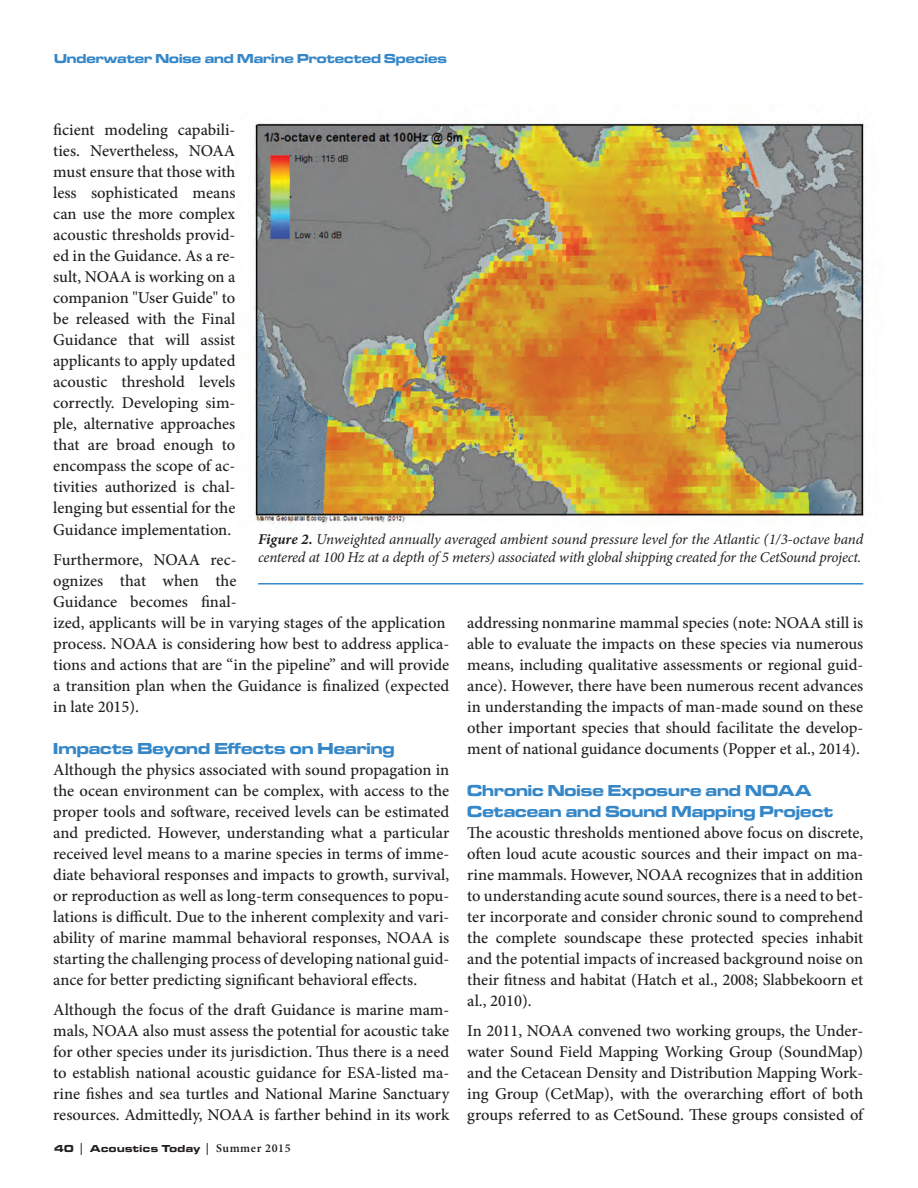
<style>
.page{position:relative;width:918px;height:1188px;background:#fff}
.page>*{position:absolute;margin:0;border:0;box-sizing:border-box;transform-origin:0 0}
.body_copy{font:500 16.5px/21px "Minion Pro";color:#231f20;text-align:justify}
.subhead2{font:700 16.5px/21px "Microgramma Ext D";color:#3687c7}
.figure_captions{font:italic 15px/18px "Minion Pro";letter-spacing:-.015em;color:#231f20}
.page_headers{font:700 13.5px "Microgramma Ext D";color:#3687c7}
.t1{font:700 10.5px "Microgramma Ext D";letter-spacing:.05em;color:#231f20}
.s1{font-weight:700}
.s2{font-family:"Minion Pro";font-weight:600;font-size:12px}
</style>
<div class="page">
<img style="left:253px;top:121px;width:612px;height:405px">
<hr style="left:258px;top:583px;width:605px;height:2px;background:#3687c7">
<p class="page_headers" style="left:54px;top:49px;width:394px">Underwater Noise and Marine Protected Species</p>
<p class="body_copy" style="left:53px;top:120px;width:184px">ficient modeling capabili&shy;ties. Nevertheless, NOAA must ensure that those with less sophisticated means can use the more complex acoustic thresholds provid&shy;ed in the Guidance. As a re&shy;sult, NOAA is working on a companion "User Guide" to be released with the Final Guidance that will assist applicants to apply updated acoustic threshold levels correctly. Developing sim&shy;ple, alternative approaches that are broad enough to encompass the scope of ac&shy;tivities authorized is chal&shy;lenging but essential for the Guidance implementation.</p>
<p class="body_copy" style="left:53px;top:549px;width:397px;text-align:left">Furthermore, NOAA rec-<br>ognizes that when the<br>Guidance becomes final-<br>ized, applicants will be in varying stages of the application process. NOAA is considering how best to address applica&shy;tions and actions that are “in the pipeline” and will provide a transition plan when the Guidance is finalized (expected in late 2015).</p>
<p class="subhead2" style="left:53px;top:738px;width:343px">Impacts Beyond Effects on Hearing</p>
<p class="body_copy" style="left:53px;top:759px;width:398px">Although the physics associated with sound propagation in the ocean environment can be complex, with access to the proper tools and software, received levels can be estimated and predicted. However, understanding what a particular received level means to a marine species in terms of imme&shy;diate behavioral responses and impacts to growth, survival, or reproduction as well as long-term consequences to popu&shy;lations is difficult. Due to the inherent complexity and vari&shy;ability of marine mammal behavioral responses, NOAA is starting the challenging process of developing national guid&shy;ance for better predicting significant behavioral effects.</p>
<p class="body_copy" style="left:53px;top:999px;width:398px">Although the focus of the draft Guidance is marine mam&shy;mals, NOAA also must assess the potential for acoustic take for other species under its jurisdiction. Thus there is a need to establish national acoustic guidance for ESA-listed ma&shy;rine fishes and sea turtles and National Marine Sanctuary resources. Admittedly, NOAA is farther behind in its work</p>
<p class="figure_captions" style="left:258px;top:530px;width:607px"><span class="s1">Figure 2.</span> Unweighted annually averaged ambient sound pressure level for the Atlantic (1/3-octave band centered at 100 Hz at a depth of 5 meters) associated with global shipping created for the CetSound project.</p>
<p class="body_copy" style="left:467px;top:612px;width:397px">addressing nonmarine mammal species (note: NOAA still is</p>
<p class="body_copy" style="left:467px;top:633px;width:397px">able to evaluate the impacts on these species via numerous means, including qualitative assessments or regional guid&shy;ance). However, there have been numerous recent advances in understanding the impacts of man-made sound on these other important species that should facilitate the develop&shy;ment of national guidance documents (Popper et al., 2014).</p>
<p class="subhead2" style="left:467px;top:780px;width:367px">Chronic Noise Exposure and NOAA<br>Cetacean and Sound Mapping Project</p>
<p class="body_copy" style="left:467px;top:822px;width:398px">The acoustic thresholds mentioned above focus on discrete, often loud acute acoustic sources and their impact on ma&shy;rine mammals. However, NOAA recognizes that in addition to understanding acute sound sources, there is a need to bet&shy;ter incorporate and consider chronic sound to comprehend the complete soundscape these protected species inhabit and the potential impacts of increased background noise on their fitness and habitat (Hatch et al., 2008; Slabbekoorn et al., 2010).</p>
<p class="body_copy" style="left:467px;top:1020px;width:398px">In 2011, NOAA convened two working groups, the Under&shy;water Sound Field Mapping Working Group (SoundMap) and the Cetacean Density and Distribution Mapping Work&shy;ing Group (CetMap), with the overarching effort of both groups referred to as CetSound. These groups consisted of</p>
<p class="t1" style="left:54px;top:1141px;width:238px">40 <span class="s2">|</span> Acoustics Today <span class="s2">| Summer 2015</span></p>
</div>
